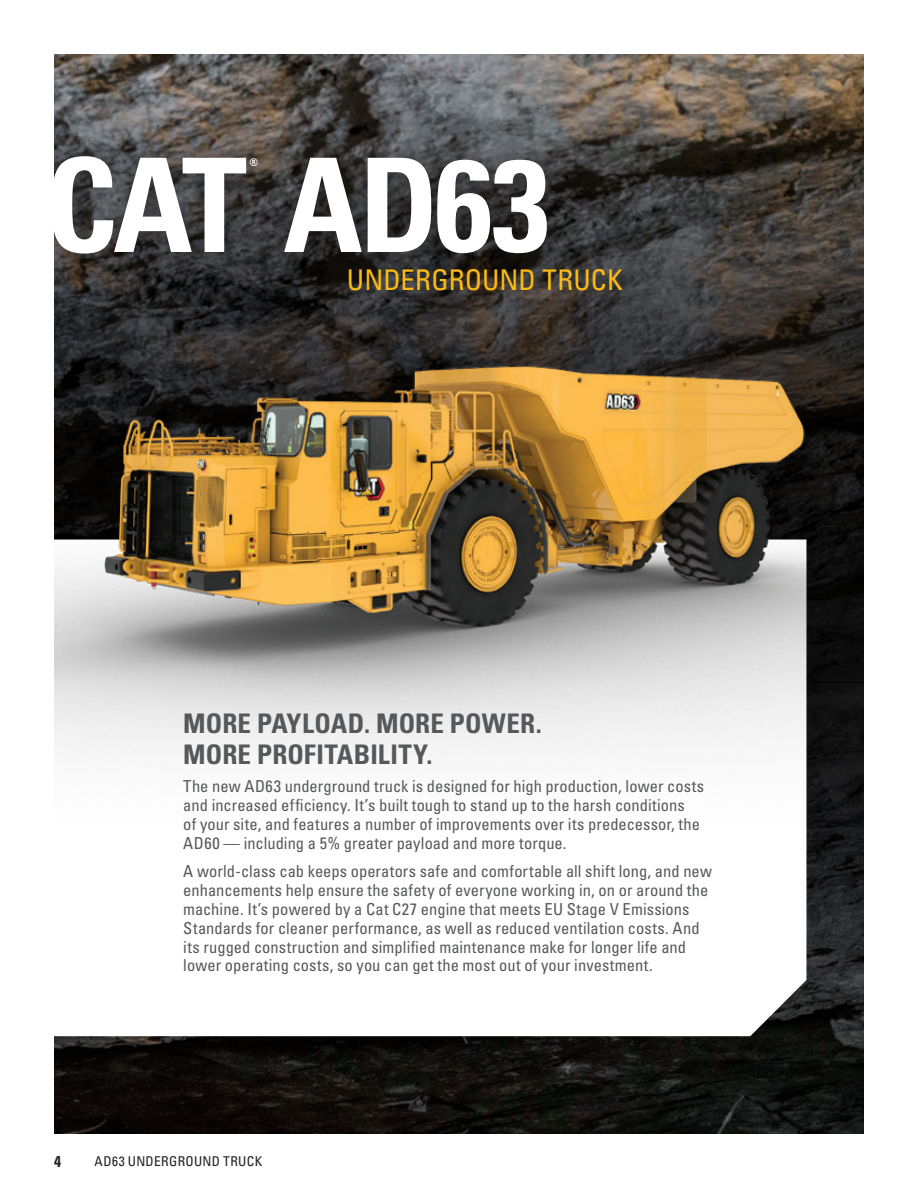
<style>
.page{position:relative;width:918px;height:1188px;background:#fff}
.page>*{position:absolute;margin:0;border:0;box-sizing:border-box;transform-origin:0 0}
.t1{font:700 condensed 130.5px "Univers LT Std";letter-spacing:-.03em;color:#fff}
.t2{font:condensed 28.5px "Univers LT Std";color:#fcba13}
.Heading_1{font:700 condensed 27px/31px "Univers LT Std";letter-spacing:.005em;color:#57585a}
.Copy{font:condensed 16.5px/18.9px "Univers LT Std";letter-spacing:.005em;color:#57585a}
.t3{font:700 condensed 15.75px "Univers LT Std";color:#231f20}
.t4{font:condensed 13.5px "Univers LT Std";letter-spacing:.03em;color:#231f20}
.t5{font:700 condensed 10.5px "Univers LT Std";color:#fff}
</style>
<div class="page">
<svg style="left:54px;top:842px;width:810px;height:292px;fill:#100f0c"></svg>
<svg style="left:54px;top:54px;width:810px;height:239px"></svg>
<div style="left:22px;top:527px;width:797px;height:522px;background:#231f20;opacity:.15"></div>
<svg style="left:54px;top:842px;width:752px;height:194px"></svg>
<img style="left:54px;top:293px;width:810px;height:549px">
<div style="left:34px;top:138px;width:531px;height:134px;background:#231f20;opacity:.75"></div>
<div style="left:0;top:54px;width:54px;height:1080px;background:#fff"></div>
<p class="t1" style="left:45px;top:126px;width:506px">CAT AD63</p>
<p class="t5" style="left:250px;top:156px;width:10px">®</p>
<p class="t2" style="left:347px;top:262px;width:277px">UNDERGROUND TRUCK</p>
<p class="Heading_1" style="left:183px;top:707px;width:360px">MORE PAYLOAD. MORE POWER.<br>MORE PROFITABILITY.</p>
<p class="Copy" style="left:183px;top:776px;width:522px">The new AD63 underground truck is designed for high production, lower costs and increased efficiency. It’s built tough to stand up to the harsh conditions<br>of your site, and features a number of improvements over its predecessor, the AD60 — including a 5% greater payload and more torque.</p>
<p class="Copy" style="left:183px;top:861px;width:530px">A world-class cab keeps operators safe and comfortable all shift long, and new enhancements help ensure the safety of everyone working in, on or around the machine. It’s powered by a Cat C27 engine that meets EU Stage V Emissions Standards for cleaner performance, as well as reduced ventilation costs. And its rugged construction and simplified maintenance make for longer life and lower operating costs, so you can get the most out of your investment.</p>
<p class="t3" style="left:54px;top:1151px;width:8px">4</p>
<p class="t4" style="left:94px;top:1153px;width:169px">AD63 UNDERGROUND TRUCK</p>
</div>
